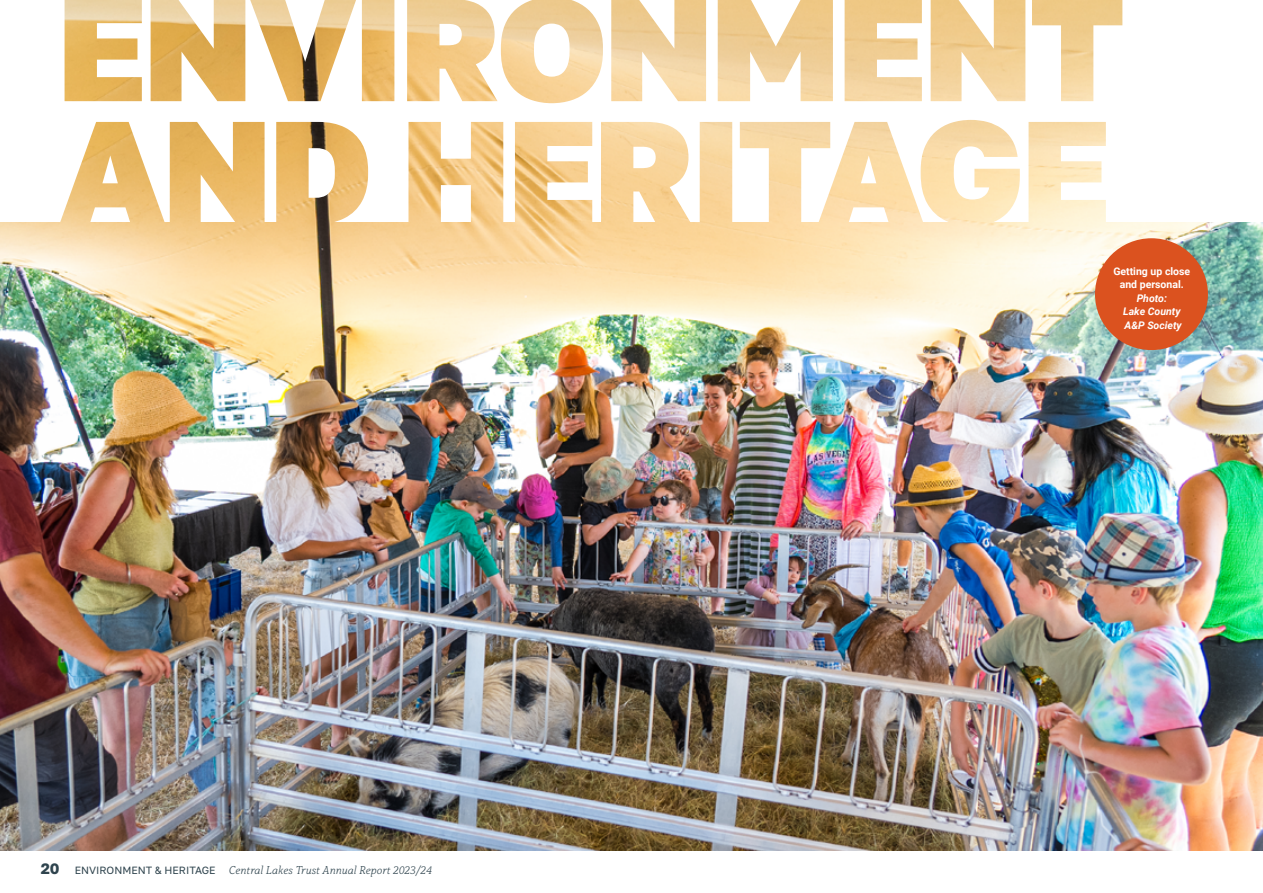
<style>
.page{position:relative;width:1263px;height:893px;background:#fff}
.page>*{position:absolute;margin:0;border:0;box-sizing:border-box;transform-origin:0 0}
.t1{font:italic 300 12px "Capitolina";color:#2f444e}
.t2{font:700 10.5px/13.5px "Roboto";color:#fff;text-align:center}
.t3{font:italic 700 10.5px/13.5px "Roboto";color:#fff;text-align:center}
.s1{font-family:"Golos Text";font-weight:700;font-style:normal;font-size:15px}
.s2{font-family:"Golos Text";font-weight:400;font-style:normal;font-size:10.5px}
</style>
<div class="page">
<img style="left:60px;top:120px;width:1046px;height:103px">
<img style="left:65px;top:0;width:1057px;height:103px">
<img style="left:0;top:223px;width:1263px;height:627px">
<div style="left:1095px;top:238px;width:113px;height:112px;background:#db521f;border-radius:50%"></div>
<p class="t1" style="left:41px;top:863px;width:393px"><span class="s1">20</span> <span class="s2">ENVIRONMENT &amp; HERITAGE</span> Central Lakes Trust Annual Report 2023/24</p>
<p class="t2" style="left:1113px;top:264px;width:78px">Getting up close and personal.</p>
<p class="t3" style="left:1123px;top:291px;width:60px">Photo:<br>Lake County<br>A&amp;P Society</p>
</div>
